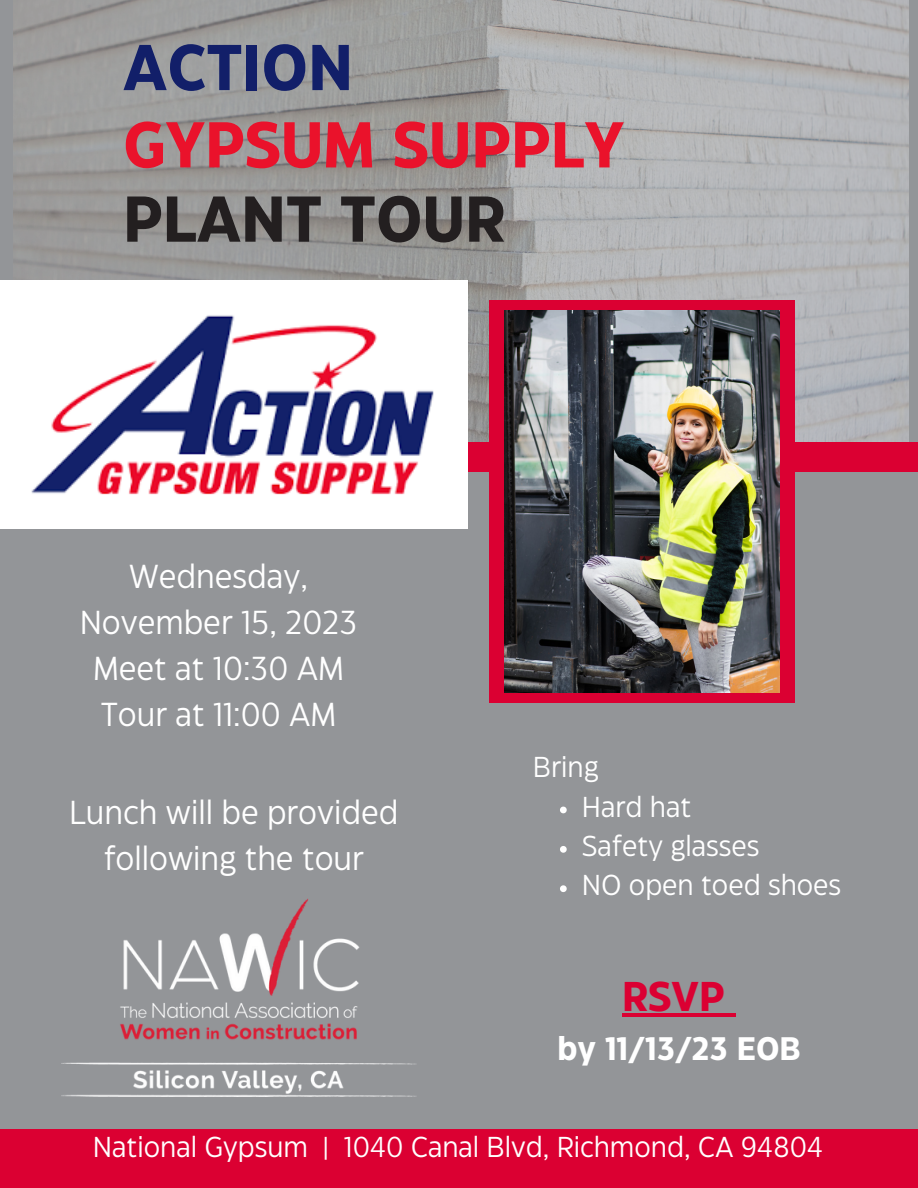
<style>
.page{position:relative;width:918px;height:1188px;background:#939598}
.page>*{position:absolute;margin:0;border:0;box-sizing:border-box;transform-origin:0 0}
.t1{font:700 64.65px "Eastman Grotesque";color:#ea122b}
.t2{font:700 64.65px "Eastman Grotesque";color:#231f20}
.t3{font:700 64.65px "Eastman Grotesque";color:#121f69}
.t4{font:700 41.55px "Eastman Grotesque";color:#db0032}
.t5{font:33.15px/46.2px "Eastman Grotesque";color:#fff;text-align:center}
.t6{font:700 32.55px "Eastman Grotesque";color:#fff}
.t7{font:28.8px "Eastman Grotesque";color:#fff}
</style>
<div class="page">
<img style="left:14px;top:0;width:894px;height:442px">
<div style="left:0;top:442px;width:918px;height:30px;background:#db0032"></div>
<div style="left:489px;top:300px;width:306px;height:403px;background:#db0032"></div>
<img style="left:504px;top:310px;width:276px;height:383px">
<div style="left:0;top:1130px;width:918px;height:58px;background:#db0032"></div>
<img style="left:0;top:281px;width:467px;height:247px">
<img style="left:62px;top:898px;width:354px;height:198px">
<hr style="left:622px;top:1013px;width:103px;height:4px;background:#db0032">
<hr style="left:725px;top:1013px;width:11px;height:4px;background:#db0032">
<svg style="left:560px;top:807px;width:7px;height:6px"></svg>
<svg style="left:560px;top:846px;width:7px;height:7px"></svg>
<svg style="left:560px;top:885px;width:7px;height:7px"></svg>
<p class="t3" style="left:123px;top:42px;width:232px">ACTION</p>
<p class="t1" style="left:123px;top:120px;width:503px">GYPSUM SUPPLY</p>
<p class="t2" style="left:123px;top:194px;width:384px">PLANT TOUR</p>
<p class="t5" style="left:80px;top:555px;width:279px">Wednesday,<br>November 15, 2023</p>
<p class="t5" style="left:93px;top:648px;width:253px">Meet at 10:30 AM</p>
<p class="t5" style="left:101px;top:694px;width:237px">Tour at 11:00 AM</p>
<p class="t5" style="left:69px;top:792px;width:331px">Lunch will be provided following the tour</p>
<p class="t7" style="left:533px;top:756px;width:67px">Bring</p>
<p class="t7" style="left:582px;top:795px;width:111px">Hard hat</p>
<p class="t7" style="left:582px;top:835px;width:179px">Safety glasses</p>
<p class="t7" style="left:582px;top:874px;width:261px">NO open toed shoes</p>
<p class="t4" style="left:622px;top:980px;width:104px">RSVP</p>
<p class="t6" style="left:557px;top:1036px;width:245px">by 11/13/23 EOB</p>
<p class="t7" style="left:93px;top:1136px;width:732px">National Gypsum | 1040 Canal Blvd, Richmond, CA 94804</p>
</div>
